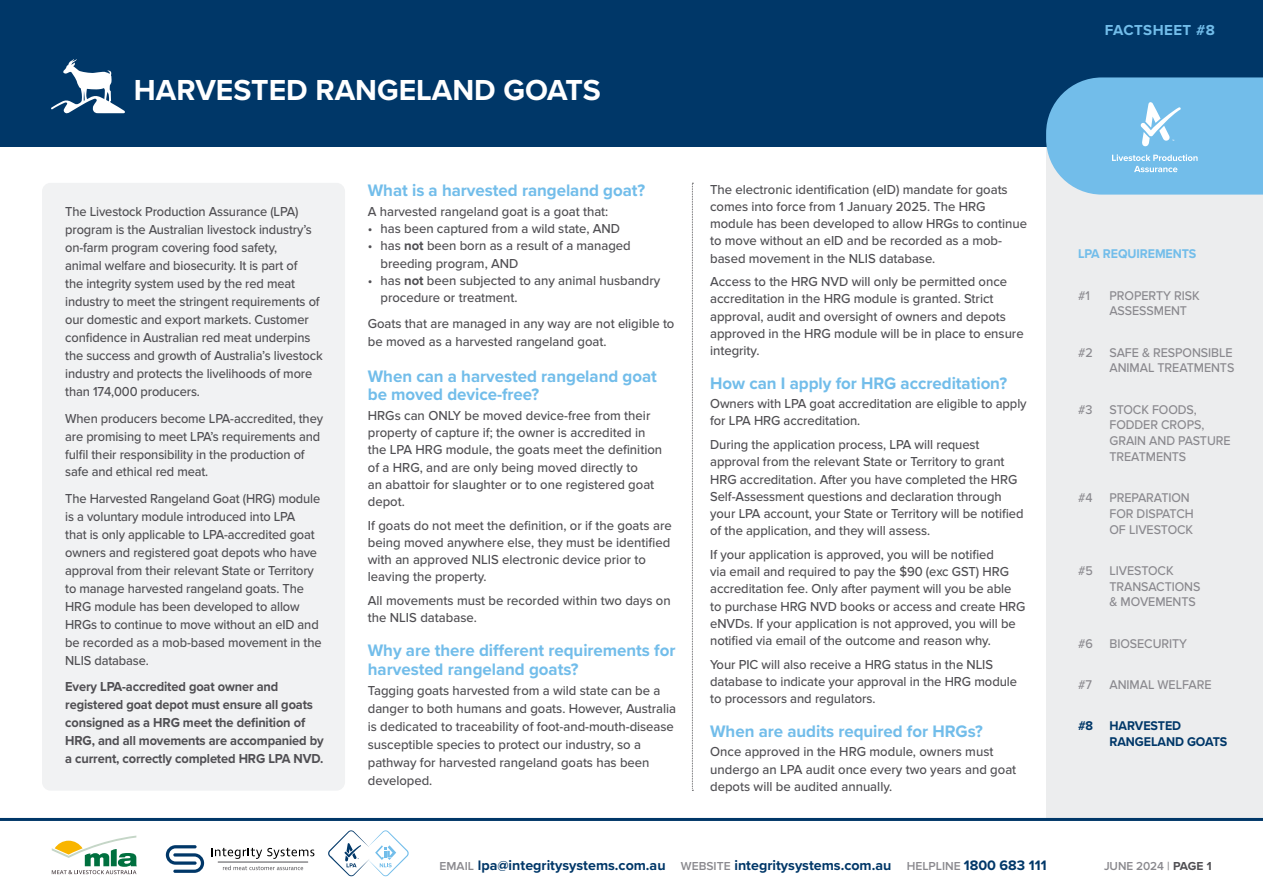
<style>
.page{position:relative;width:1263px;height:893px;background:#fff}
.page>*{position:absolute;margin:0;border:0;box-sizing:border-box;transform-origin:0 0}
.t1{font:700 30px "Proxima Nova";color:#fff}
.t2{font:700 17.25px/18.8px "Proxima Nova";letter-spacing:-.005em;color:#72bdea}
.t3{font:700 15px "Proxima Nova";letter-spacing:.03em;color:#72bdea}
.t4{font:700 14.25px "Proxima Nova";color:#003768}
.t5{font:500 13.5px/17.2px "Proxima Nova";letter-spacing:-.005em;color:#504f53}
.t6{font:500 13.5px/18px "Proxima Nova";letter-spacing:-.005em;color:#504f53;scale:.95 1}
.t7{font:500 13.5px/17.2px "Proxima Nova";letter-spacing:-.005em;color:#504f53;scale:.96 1}
.t8{font:700 13.5px/18px "Proxima Nova";letter-spacing:-.01em;color:#504f53;scale:.95 1}
.t9{font:500 13.2px/15.8px "Proxima Nova";letter-spacing:-.005em;color:#8a898e;scale:.95 1}
.t10{font:700 13.2px/15.8px "Proxima Nova";letter-spacing:-.005em;color:#003768;scale:.95 1}
.t11{font:700 13.2px "Proxima Nova";letter-spacing:-.005em;color:#72bdea;scale:.95 1}
.t12{font:600 12px "Proxima Nova";letter-spacing:-.005em;color:#8a898e}
.s1{font-weight:700}
.s2{font-weight:600;font-size:12px;color:#8a898e}
.s3{font-weight:700;color:#504f53}
</style>
<div class="page">
<div style="left:1046px;top:0;width:217px;height:821px;background:#ecedee"></div>
<svg style="left:328px;top:830px;width:81px;height:46px"></svg>
<svg style="left:52px;top:836px;width:85px;height:38px"></svg>
<svg style="left:166px;top:845px;width:38px;height:28px"></svg>
<svg style="left:211px;top:848px;width:103px;height:11px"></svg>
<svg style="left:223px;top:866px;width:80px;height:4px"></svg>
<hr style="left:218px;top:862px;width:90px;height:1px;background:#504f53">
<hr style="left:0;top:818px;width:1263px;height:3px;background:#003768">
<div style="left:0;top:0;width:1263px;height:147px;background:#003768"></div>
<svg style="left:1046px;top:77px;width:217px;height:118px;background:#77bce6"></svg>
<div style="left:42px;top:183px;width:303px;height:608px;background:#f1f2f3;border-radius:9px"></div>
<svg style="left:692px;top:183px;width:1px;height:608px"></svg>
<svg style="left:51px;top:59px;width:74px;height:55px"></svg>
<h1 class="t1" style="left:134px;top:68px;width:468px">HARVESTED RANGELAND GOATS</h1>
<p class="t6" style="left:65px;top:203px;width:272px">The Livestock Production Assurance (LPA) program is the Australian livestock industry’s on-farm program covering food safety,<br>animal welfare and biosecurity. It is part of<br>the integrity system used by the red meat industry to meet the stringent requirements of our domestic and export markets. Customer confidence in Australian red meat underpins the success and growth of Australia’s livestock industry and protects the livelihoods of more than 174,000 producers.</p>
<p class="t6" style="left:65px;top:409px;width:273px">When producers become LPA-accredited, they are promising to meet LPA’s requirements and fulfi l their responsibility in the production of safe and ethical red meat.</p>
<p class="t6" style="left:65px;top:490px;width:271px">The Harvested Rangeland Goat (HRG) module is a voluntary module introduced into LPA<br>that is only applicable to LPA-accredited goat owners and registered goat depots who have approval from their relevant State or Territory to manage harvested rangeland goats. The HRG module has been developed to allow HRGs to continue to move without an eID and be recorded as a mob-based movement in the NLIS database.</p>
<p class="t8" style="left:65px;top:678px;width:274px">Every LPA-accredited goat owner and registered goat depot must ensure all goats consigned as a HRG meet the definition of HRG, and all movements are accompanied by a current, correctly completed HRG LPA NVD.</p>
<p class="t2" style="left:368px;top:181px;width:279px">What is a harvested rangeland goat?</p>
<p class="t5" style="left:368px;top:203px;width:242px">A harvested rangeland goat is a goat that:</p>
<p class="t5" style="left:368px;top:220px;width:254px">• has been captured from a wild state, AND</p>
<p class="t5" style="left:381px;top:238px;width:252px;text-indent:-13px">• has <span class="s1">not</span> been born as a result of a managed breeding program, AND</p>
<p class="t5" style="left:381px;top:272px;width:281px;text-indent:-13px">• has <span class="s1">not</span> been subjected to any animal husbandry procedure or treatment.</p>
<p class="t5" style="left:368px;top:315px;width:308px;line-height:18px">Goats that are managed in any way are not eligible to be moved as a harvested rangeland goat.</p>
<p class="t2" style="left:368px;top:366px;width:291px">When can a harvested rangeland goat be moved device-free?</p>
<p class="t5" style="left:368px;top:407px;width:296px">HRGs can ONLY be moved device-free from their property of capture if; the owner is accredited in the LPA HRG module, the goats meet the definition of a HRG, and are only being moved directly to<br>an abattoir for slaughter or to one registered goat depot.</p>
<p class="t5" style="left:368px;top:517px;width:305px">If goats do not meet the defi nition, or if the goats are being moved anywhere else, they must be identified with an approved NLIS electronic device prior to leaving the property.</p>
<p class="t5" style="left:368px;top:592px;width:304px">All movements must be recorded within two days on the NLIS database.</p>
<p class="t2" style="left:368px;top:640px;width:309px">Why are there different requirements for harvested rangeland goats?</p>
<p class="t5" style="left:368px;top:682px;width:310px;line-height:18px">Tagging goats harvested from a wild state can be a danger to both humans and goats. However, Australia is dedicated to traceability of foot-and-mouth-disease susceptible species to protect our industry, so a pathway for harvested rangeland goats has been developed.</p>
<p class="t5" style="left:710px;top:181px;width:318px">The electronic identification (eID) mandate for goats comes into force from 1 January 2025. The HRG module has been developed to allow HRGs to continue to move without an eID and be recorded as a mob&shy;based movement in the NLIS database.</p>
<p class="t5" style="left:710px;top:274px;width:315px">Access to the HRG NVD will only be permitted once accreditation in the HRG module is granted. Strict approval, audit and oversight of owners and depots approved in the HRG module will be in place to ensure integrity.</p>
<p class="t2" style="left:710px;top:373px;width:298px">How can I apply for HRG accreditation?</p>
<p class="t7" style="left:710px;top:396px;width:331px">Owners with LPA goat accreditation are eligible to apply for LPA HRG accreditation.</p>
<p class="t7" style="left:710px;top:436px;width:328px">During the application process, LPA will request approval from the relevant State or Territory to grant HRG accreditation. After you have completed the HRG Self-Assessment questions and declaration through your LPA account, your State or Territory will be notified of the application, and they will assess.</p>
<p class="t7" style="left:710px;top:546px;width:330px">If your application is approved, you will be notified<br>via email and required to pay the $90 (exc GST) HRG accreditation fee. Only after payment will you be able to purchase HRG NVD books or access and create HRG eNVDs. If your application is not approved, you will be notified via email of the outcome and reason why.</p>
<p class="t7" style="left:710px;top:656px;width:321px">Your PIC will also receive a HRG status in the NLIS database to indicate your approval in the HRG module to processors and regulators.</p>
<p class="t2" style="left:710px;top:721px;width:274px">When are audits required for HRGs?</p>
<p class="t5" style="left:710px;top:744px;width:308px">Once approved in the HRG module, owners must undergo an LPA audit once every two years and goat depots will be audited annually.</p>
<p class="t3" style="left:1105px;top:19px;width:111px">FACTSHEET #8</p>
<p class="t11" style="left:1078px;top:244px;width:126px">LPA REQUIREMENTS</p>
<p class="t9" style="left:1078px;top:288px;width:14px">#1</p>
<p class="t9" style="left:1109px;top:288px;width:96px">PROPERTY RISK<br>ASSESSMENT</p>
<p class="t9" style="left:1078px;top:345px;width:17px">#2</p>
<p class="t9" style="left:1109px;top:345px;width:133px">SAFE &amp; RESPONSIBLE<br>ANIMAL TREATMENTS</p>
<p class="t9" style="left:1078px;top:402px;width:17px">#3</p>
<p class="t9" style="left:1109px;top:402px;width:129px">STOCK FOODS,<br>FODDER CROPS,<br>GRAIN AND PASTURE<br>TREATMENTS</p>
<p class="t9" style="left:1078px;top:490px;width:17px">#4</p>
<p class="t9" style="left:1109px;top:490px;width:90px">PREPARATION<br>FOR DISPATCH<br>OF LIVESTOCK</p>
<p class="t9" style="left:1078px;top:563px;width:17px">#5</p>
<p class="t9" style="left:1109px;top:563px;width:97px">LIVESTOCK<br>TRANSACTIONS &amp; MOVEMENTS</p>
<p class="t9" style="left:1078px;top:636px;width:17px">#6</p>
<p class="t9" style="left:1109px;top:636px;width:83px">BIOSECURITY</p>
<p class="t9" style="left:1078px;top:677px;width:16px">#7</p>
<p class="t9" style="left:1109px;top:677px;width:109px">ANIMAL WELFARE</p>
<p class="t10" style="left:1109px;top:718px;width:125px;text-indent:-31px">#8 HARVESTED<br>RANGELAND GOATS</p>
<p class="t4" style="left:440px;top:854px;width:608px"><span class="s2">EMAIL</span> lpa@integritysystems.com.au <span class="s2">WEBSITE</span> integritysystems.com.au <span class="s2">HELPLINE</span> 1800 683 111</p>
<p class="t12" style="left:1104px;top:859px;width:109px">JUNE 2024 | <span class="s3">PAGE 1</span></p>
</div>
